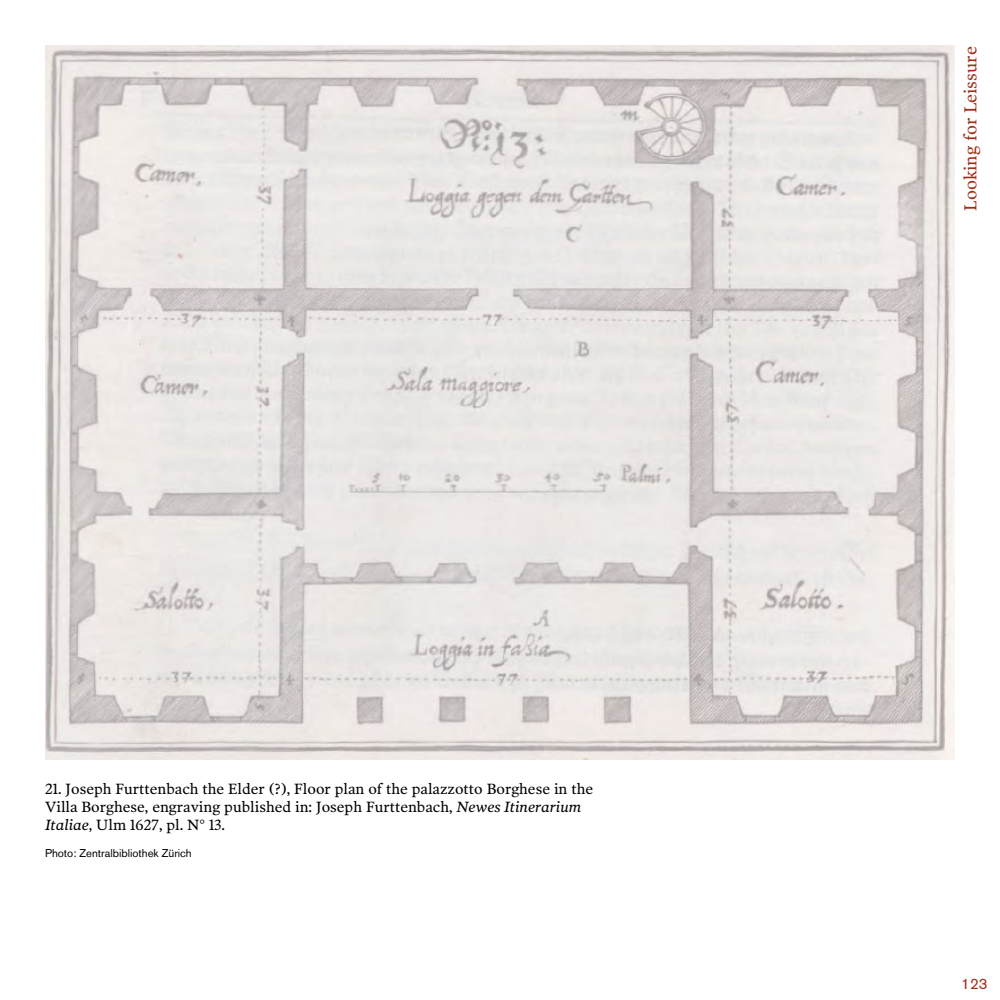
<style>
.page{position:relative;width:1000px;height:1000px;background:#fff}
.page>*{position:absolute;margin:0;border:0;box-sizing:border-box;transform-origin:0 0}
.t1{font:17.5px "Poynter CE Text Two L";color:#a02e16}
.t2{font:15px/18px "Poynter CE Text Two L";color:#000}
.t3{font:15px "Akzidenz Grotesk Pro";color:#a02e16}
.t4{font:11.25px "Akzidenz Grotesk Pro";color:#000}
.s1{font-style:italic}
</style>
<div class="page">
<img style="left:45px;top:45px;width:910px;height:714px">
<p class="t2" style="left:45px;top:780px;width:550px">21. Joseph Furttenbach the Elder (?), Floor plan of the palazzotto Borghese in the<br>Villa Borghese, engraving published in: Joseph Furttenbach, <span class="s1">Newes Itinerarium<br>Italiae</span>, Ulm 1627, pl. N° 13.</p>
<p class="t4" style="left:45px;top:846px;width:148px">Photo: Zentralbibliothek Zürich</p>
<p class="t1" style="left:959px;top:211px;width:166px;rotate:-90deg">Looking for Leissure</p>
<p class="t3" style="left:961px;top:974px;width:28px">123</p>
</div>
